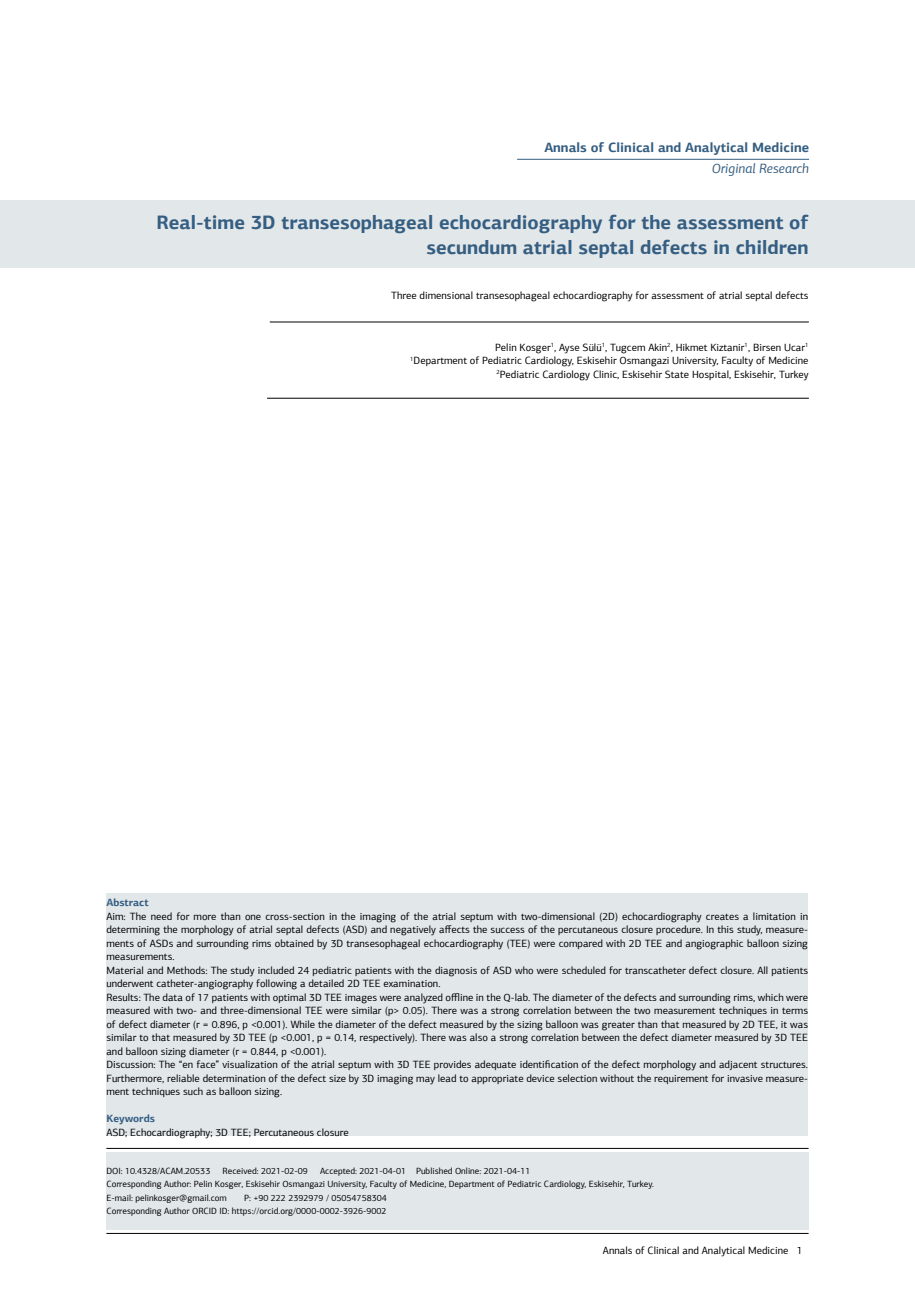
<style>
.page{position:relative;width:915px;height:1306px;background:#fff}
.page>*{position:absolute;margin:0;border:0;box-sizing:border-box;transform-origin:0 0}
.t1{font:700 19.5px/25.5px "PF Agora Sans Pro";color:#355e81;text-align:right}
.t2{font:700 13.5px "PF Agora Sans Pro";color:#355e81}
.t3{font:italic 13.5px "PF Agora Sans Pro";color:#355e81}
.t4{font:10.5px/13.5px "PF Agora Sans Pro";color:#000;text-align:right}
.t5{font:700 10.5px "PF Agora Sans Pro";color:#355e81}
.t6{font:9px/13.5px "PF Agora Sans Pro";color:#000}
</style>
<div class="page">
<hr style="left:106px;top:1233px;width:702px;height:1px;background:#000">
<div style="left:0;top:200px;width:914px;height:68px;background:#e2e7ea"></div>
<hr style="left:106px;top:1148px;width:702px;height:1px;background:#000">
<hr style="left:270px;top:322px;width:538px;height:1px;background:#000">
<hr style="left:267px;top:398px;width:541px;height:1px;background:#000">
<hr style="left:517px;top:159px;width:291px;height:1px;background:#355e81">
<div style="left:106px;top:1151px;width:702px;height:78px;background:#e2e7ea"></div>
<div style="left:106px;top:893px;width:701px;height:242px;background:#e2e7ea"></div>
<p class="t2" style="left:544px;top:139px;width:266px">Annals of Clinical and Analytical Medicine</p>
<p class="t3" style="left:711px;top:160px;width:99px">Original Research</p>
<h1 class="t1" style="left:156px;top:209px;width:653px">Real-time 3D transesophageal echocardiography for the assessment of secundum atrial septal defects in children</h1>
<p class="t4" style="left:391px;top:288px;width:419px">Three dimensional transesophageal echocardiography for assessment of atrial septal defects</p>
<p class="t4" style="left:410px;top:340px;width:400px">Pelin Kosger<sup>1</sup>, Ayse Sülü<sup>1</sup>, Tugcem Akin<sup>2</sup>, Hikmet Kiztanir<sup>1</sup>, Birsen Ucar<sup>1<br>1</sup>Department of Pediatric Cardiology, Eskisehir Osmangazi University, Faculty of Medicine<br><sup>2</sup>Pediatric Cardiology Clinic, Eskisehir State Hospital, Eskisehir, Turkey</p>
<p class="t5" style="left:106px;top:896px;width:44px">Abstract</p>
<p class="t4" style="left:106px;top:909px;width:703px;text-align:left">Aim: The need for more than one cross-section in the imaging of the atrial septum with two-dimensional (2D) echocardiography creates a limitation in determining the morphology of atrial septal defects (ASD) and negatively affects the success of the percutaneous closure procedure. In this study, measure&shy;ments of ASDs and surrounding rims obtained by 3D transesophageal echocardiography (TEE) were compared with 2D TEE and angiographic balloon sizing measurements.<br>Material and Methods: The study included 24 pediatric patients with the diagnosis of ASD who were scheduled for transcatheter defect closure. All patients underwent catheter-angiography following a detailed 2D TEE examination.<br>Results: The data of 17 patients with optimal 3D TEE images were analyzed offline in the Q-lab. The diameter of the defects and surrounding rims, which were measured with two- and three-dimensional TEE were similar (p&gt; 0.05). There was a strong correlation between the two measurement techniques in terms of defect diameter (r = 0.896, p &lt;0.001). While the diameter of the defect measured by the sizing balloon was greater than that measured by 2D TEE, it was similar to that measured by 3D TEE (p &lt;0.001, p = 0.14, respectively). There was also a strong correlation between the defect diameter measured by 3D TEE and balloon sizing diameter (r = 0.844, p &lt;0.001).<br>Discussion: The “en face” visualization of the atrial septum with 3D TEE provides adequate identification of the defect morphology and adjacent structures.<br>Furthermore, reliable determination of the defect size by 3D imaging may lead to appropriate device selection without the requirement for invasive measure&shy;ment techniques such as balloon sizing.</p>
<p class="t5" style="left:106px;top:1112px;width:50px">Keywords</p>
<p class="t4" style="left:106px;top:1125px;width:244px">ASD; Echocardiography; 3D TEE; Percutaneous closure</p>
<p class="t6" style="left:106px;top:1164px;width:548px;text-indent:213px">Accepted: 2021-04-01 Published Online: 2021-04-11<br>Corresponding Author: Pelin Kosger, Eskisehir Osmangazi University, Faculty of Medicine, Department of Pediatric Cardiology, Eskisehir, Turkey.<br>E-mail: pelinkosger@gmail.com</p>
<p class="t6" style="left:106px;top:1164px;width:105px">DOI: 10.4328/ACAM.20533</p>
<p class="t6" style="left:222px;top:1164px;width:87px">Received: 2021-02-09</p>
<p class="t6" style="left:106px;top:1191px;width:282px;text-align:right">P: +90 222 2392979 / 05054758304<br>Corresponding Author ORCID ID: https://orcid.org/0000-0002-3926-9002</p>
<p class="t4" style="left:602px;top:1243px;width:201px">Annals of Clinical and Analytical Medicine 1</p>
</div>
